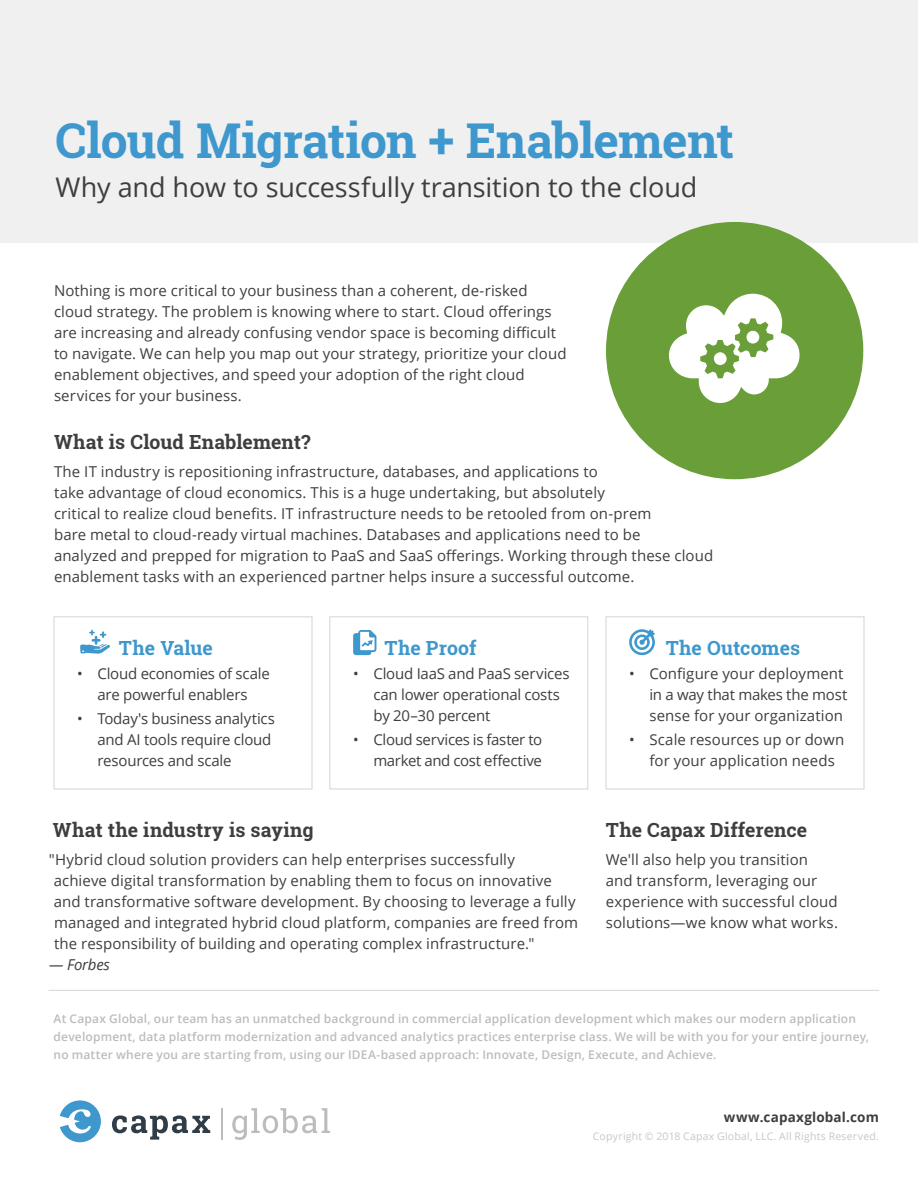
<style>
.page{position:relative;width:918px;height:1188px;background:#fff}
.page>*{position:absolute;margin:0;border:0;box-sizing:border-box;transform-origin:0 0}
.HeadlineA{font:700 48px "Roboto Slab";letter-spacing:-.015em;color:#3e97cd}
.Sub-Head{font:27px "Open Sans";letter-spacing:-.005em;color:#3e3e3f}
.Body_Header{font:700 19.5px "Roboto Slab";letter-spacing:.005em;color:#3e3e3f}
.Body_Header-2{font:700 19.5px "Roboto Slab";color:#3e97cd}
.Body_Text{font:700 19.5px "Roboto Slab";letter-spacing:.005em;color:#3e3e3f}
.Body_Text-2{font:15px/21px "Open Sans";letter-spacing:.005em;color:#3e3e3f}
.Body_Text-3{font:15px/21px "Open Sans";letter-spacing:-.015em;color:#3e3e3f}
.Body_Text-4{font:15px/21px "Open Sans";letter-spacing:-.025em;color:#3e3e3f;text-align:right}
.Body_Text-5{font:italic 15px "Open Sans";letter-spacing:-.015em;color:#3e3e3f}
.t1{font:700 13.5px "Open Sans";letter-spacing:.01em;color:#3e3e3f}
.t2{font:600 12px/18px "Open Sans";letter-spacing:.015em;color:#bdbcbc}
.t3{font:10.5px "Open Sans";letter-spacing:.02em;color:#c8c7bf}
</style>
<div class="page">
<svg style="left:112px;top:1115px;width:98px;height:25px"></svg>
<svg style="left:232px;top:1108px;width:98px;height:32px"></svg>
<svg style="left:60px;top:1100px;width:41px;height:42px"></svg>
<hr style="left:221px;top:1108px;width:1px;height:32px;background:#bdbcbc">
<hr style="left:49px;top:990px;width:830px;height:1px;background:#d8d5cf">
<div style="left:0;top:0;width:918px;height:243px;background:#f0f0f0"></div>
<div style="left:606px;top:222px;width:257px;height:257px;background:#699e38;border-radius:50%"></div>
<svg style="left:669px;top:294px;width:131px;height:109px"></svg>
<div style="left:54px;top:616px;width:258px;height:173px;border:1px solid #d8d5cf"></div>
<div style="left:329px;top:616px;width:259px;height:173px;border:1px solid #d8d5cf"></div>
<div style="left:606px;top:616px;width:258px;height:173px;border:1px solid #d8d5cf"></div>
<svg style="left:80px;top:630px;width:30px;height:24px"></svg>
<svg style="left:353px;top:630px;width:23px;height:25px"></svg>
<svg style="left:629px;top:629px;width:26px;height:26px"></svg>
<p class="HeadlineA" style="left:56px;top:107px;width:680px">Cloud Migration + Enablement</p>
<p class="Sub-Head" style="left:56px;top:169px;width:643px">Why and how to successfully transition to the cloud</p>
<p class="Body_Text-2" style="left:54px;top:280px;width:514px">Nothing is more critical to your business than a coherent, de-risked cloud strategy. The problem is knowing where to start. Cloud offerings are increasing and already confusing vendor space is becoming difficult to navigate. We can help you map out your strategy, prioritize your cloud enablement objectives, and speed your adoption of the right cloud services for your business.</p>
<p class="Body_Text" style="left:54px;top:428px;width:258px">What is Cloud Enablement?</p>
<p class="Body_Text-2" style="left:54px;top:460px;width:661px">The IT industry is repositioning infrastructure, databases, and applications to<br>take advantage of cloud economics. This is a huge undertaking, but absolutely<br>critical to realize cloud benefits. IT infrastructure needs to be retooled from on-prem<br>bare metal to cloud-ready virtual machines. Databases and applications need to be<br>analyzed and prepped for migration to PaaS and SaaS offerings. Working through these cloud enablement tasks with an experienced partner helps insure a successful outcome.</p>
<p class="Body_Header-2" style="left:119px;top:635px;width:96px">The Value</p>
<p class="Body_Text-3" style="left:77px;top:663px;width:194px;text-align:center">• Cloud economies of scale are powerful enablers</p>
<p class="Body_Text-3" style="left:97px;top:707px;width:179px;text-indent:-20px">• Today's business analytics and AI tools require cloud resources and scale</p>
<p class="Body_Header-2" style="left:385px;top:635px;width:93px">The Proof</p>
<p class="Body_Text-3" style="left:373px;top:663px;width:198px;text-indent:-20px">• Cloud IaaS and PaaS services can lower operational costs by 20–30 percent</p>
<p class="Body_Text-4" style="left:353px;top:728px;width:191px">• Cloud services is faster to market and cost effective</p>
<p class="Body_Header" style="left:53px;top:816px;width:262px">What the industry is saying</p>
<p class="Body_Text-2" style="left:54px;top:848px;width:526px;text-indent:-5px">"Hybrid cloud solution providers can help enterprises successfully<br>achieve digital transformation by enabling them to focus on innovative and transformative software development. By choosing to leverage a fully managed and integrated hybrid cloud platform, companies are freed from the responsibility of building and operating complex infrastructure."</p>
<p class="Body_Text-5" style="left:49px;top:954px;width:62px">— Forbes</p>
<p class="Body_Header-2" style="left:666px;top:635px;width:136px">The Outcomes</p>
<p class="Body_Text-2" style="left:649px;top:663px;width:199px;text-indent:-20px">• Configure your deployment in a way that makes the most sense for your organization</p>
<p class="Body_Text-2" style="left:649px;top:728px;width:196px;text-indent:-20px">• Scale resources up or down for your application needs</p>
<p class="Body_Header" style="left:606px;top:816px;width:203px">The Capax Difference</p>
<p class="Body_Text-2" style="left:606px;top:848px;width:234px">We'll also help you transition and transform, leveraging our experience with successful cloud solutions—we know what works.</p>
<p class="t2" style="left:54px;top:1010px;width:817px">At Capax Global, our team has an unmatched background in commercial application development which makes our modern application development, data platform modernization and advanced analytics practices enterprise class. We will be with you for your entire journey, no matter where you are starting from, using our IDEA-based approach: Innovate, Design, Execute, and Achieve.</p>
<p class="t1" style="left:724px;top:1108px;width:157px">www.capaxglobal.com</p>
<p class="t3" style="left:593px;top:1129px;width:288px">Copyright © 2018 Capax Global, LLC. All Rights Reserved.</p>
</div>
